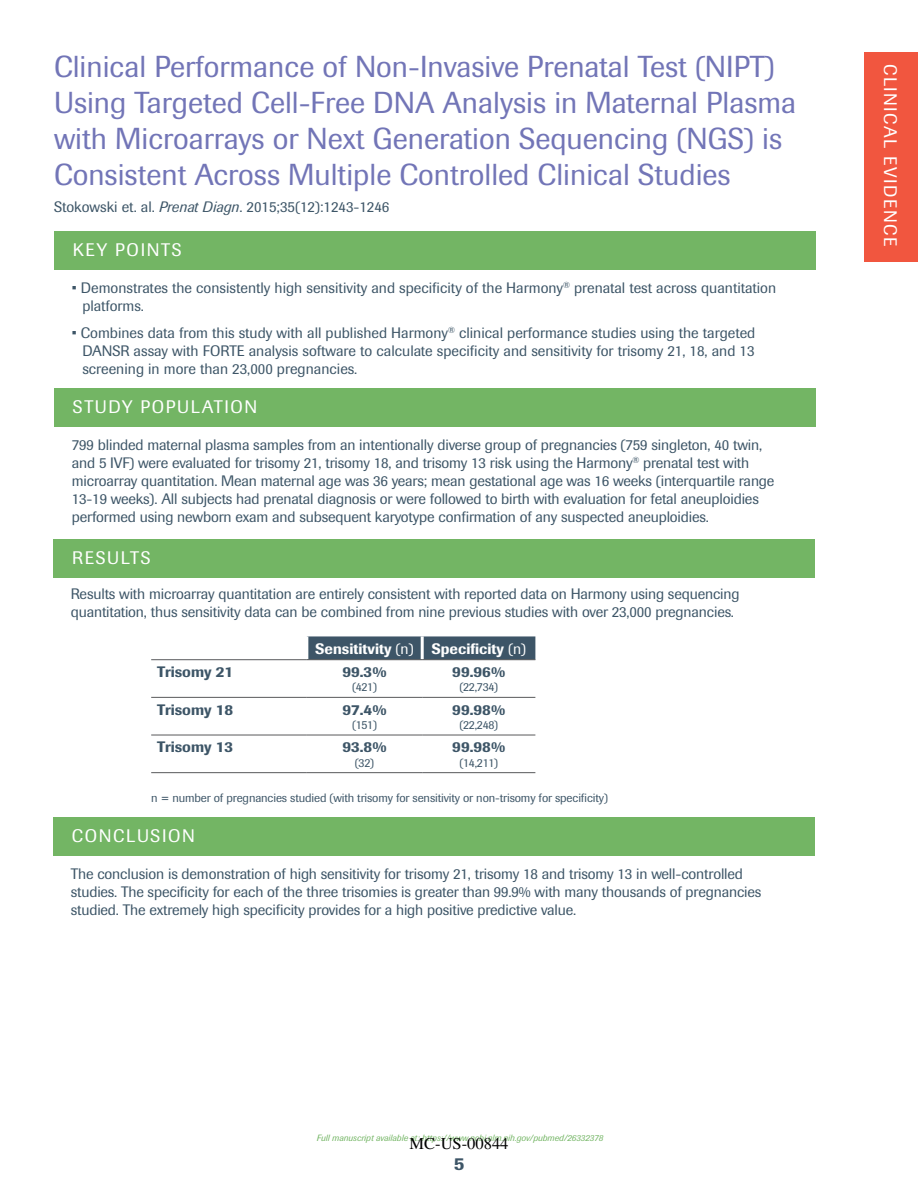
<style>
.page{position:relative;width:918px;height:1188px;background:#fff}
.page>*{position:absolute;margin:0;border:0;box-sizing:border-box;transform-origin:0 0}
.t1{font:30px/36px "Imago";color:#7275b7}
.t2{font:18px "Imago";letter-spacing:.09em;color:#fff}
.t3{font:500 18px "Imago";color:#3d5567}
.t4{font:16.5px "Free Serif";color:#000}
.t5{font:15px/18px "Imago";letter-spacing:-.01em;color:#3d5567}
.t6{font:500 15px "Imago";color:#3d5567}
.t7{font:500 15px "Imago";color:#fff}
.t8{font:12px "Imago";letter-spacing:-.01em;color:#3d5567}
.t9{font:italic 9px "Imago";color:#73b564}
.s1{font-style:italic}
.s2{font-weight:400}
</style>
<div class="page">
<div style="left:864px;top:52px;width:54px;height:210px;background:#f1563f"></div>
<div style="left:54px;top:231px;width:761px;height:38px;background:#73b564"></div>
<div style="left:54px;top:389px;width:761px;height:38px;background:#73b564"></div>
<div style="left:53px;top:539px;width:762px;height:39px;background:#73b564"></div>
<div style="left:308px;top:636px;width:227px;height:23px;background:#3d5567"></div>
<hr style="left:421px;top:636px;width:3px;height:23px;background:#fff">
<hr style="left:151px;top:659px;width:156px;height:1px;background:#58595b">
<hr style="left:307px;top:659px;width:115px;height:1px;background:#58595b">
<hr style="left:422px;top:659px;width:113px;height:1px;background:#58595b">
<hr style="left:151px;top:697px;width:156px;height:1px;background:#58595b">
<hr style="left:307px;top:697px;width:115px;height:1px;background:#58595b">
<hr style="left:422px;top:697px;width:113px;height:1px;background:#58595b">
<hr style="left:151px;top:735px;width:156px;height:1px;background:#58595b">
<hr style="left:307px;top:735px;width:115px;height:1px;background:#58595b">
<hr style="left:422px;top:735px;width:113px;height:1px;background:#58595b">
<hr style="left:151px;top:772px;width:156px;height:1px;background:#58595b">
<hr style="left:307px;top:772px;width:115px;height:1px;background:#58595b">
<hr style="left:422px;top:772px;width:113px;height:1px;background:#58595b">
<div style="left:53px;top:818px;width:761px;height:38px;background:#73b564"></div>
<h1 class="t1" style="left:54px;top:48px;width:744px">Clinical Performance of Non-Invasive Prenatal Test (NIPT)<br>Using Targeted Cell-Free DNA Analysis in Maternal Plasma with Microarrays or Next Generation Sequencing (NGS) is Consistent Across Multiple Controlled Clinical Studies</h1>
<p class="t5" style="left:54px;top:197px;width:337px">Stokowski et. al. <span class="s1">Prenat Diagn</span>. 2015;35(12):1243-1246</p>
<p class="t2" style="left:73px;top:238px;width:110px">KEY POINTS</p>
<p class="t5" style="left:82px;top:278px;width:695px;text-indent:-11px">• Demonstrates the consistently high sensitivity and specificity of the Harmony<sup>®</sup> prenatal test across quantitation platforms.</p>
<p class="t5" style="left:82px;top:323px;width:675px;text-align:justify;text-indent:-11px">• Combines data from this study with all published Harmony<sup>®</sup> clinical performance studies using the targeted DANSR assay with FORTE analysis software to calculate specificity and sensitivity for trisomy 21, 18, and 13 screening in more than 23,000 pregnancies.</p>
<p class="t2" style="left:73px;top:395px;width:186px">STUDY POPULATION</p>
<p class="t5" style="left:72px;top:435px;width:704px">799 blinded maternal plasma samples from an intentionally diverse group of pregnancies (759 singleton, 40 twin, and 5 IVF) were evaluated for trisomy 21, trisomy 18, and trisomy 13 risk using the Harmony<sup>®</sup> prenatal test with microarray quantitation. Mean maternal age was 36 years; mean gestational age was 16 weeks (interquartile range 13-19 weeks). All subjects had prenatal diagnosis or were followed to birth with evaluation for fetal aneuploidies performed using newborn exam and subsequent karyotype confirmation of any suspected aneuploidies.</p>
<p class="t2" style="left:72px;top:546px;width:80px">RESULTS</p>
<p class="t5" style="left:71px;top:585px;width:670px">Results with microarray quantitation are entirely consistent with reported data on Harmony using sequencing quantitation, thus sensitivity data can be combined from nine previous studies with over 23,000 pregnancies.</p>
<p class="t7" style="left:315px;top:639px;width:212px">Sensititvity <span class="s2">(n)</span> Specificity <span class="s2">(n)</span></p>
<p class="t6" style="left:157px;top:662px;width:78px">Trisomy 21</p>
<p class="t6" style="left:342px;top:662px;width:46px">99.3%</p>
<p class="t8" style="left:352px;top:679px;width:27px">(421)</p>
<p class="t6" style="left:157px;top:700px;width:78px">Trisomy 18</p>
<p class="t6" style="left:342px;top:700px;width:46px">97.4%</p>
<p class="t8" style="left:352px;top:717px;width:27px">(151)</p>
<p class="t6" style="left:452px;top:662px;width:54px">99.96%</p>
<p class="t8" style="left:459px;top:679px;width:40px">(22,734)</p>
<p class="t6" style="left:452px;top:700px;width:54px">99.98%</p>
<p class="t8" style="left:459px;top:717px;width:40px">(22,248)</p>
<p class="t6" style="left:157px;top:737px;width:78px">Trisomy 13</p>
<p class="t6" style="left:342px;top:737px;width:46px">93.8%</p>
<p class="t8" style="left:355px;top:755px;width:21px">(32)</p>
<p class="t6" style="left:452px;top:737px;width:54px">99.98%</p>
<p class="t8" style="left:459px;top:755px;width:40px">(14,211)</p>
<p class="t8" style="left:151px;top:790px;width:458px">n = number of pregnancies studied (with trisomy for sensitivity or non-trisomy for specificity)</p>
<p class="t2" style="left:72px;top:824px;width:124px">CONCLUSION</p>
<p class="t5" style="left:71px;top:864px;width:692px">The conclusion is demonstration of high sensitivity for trisomy 21, trisomy 18 and trisomy 13 in well-controlled studies. The specificity for each of the three trisomies is greater than 99.9% with many thousands of pregnancies studied. The extremely high specificity provides for a high positive predictive value.</p>
<p class="t9" style="left:317px;top:1132px;width:288px">Full manuscript available at: https://www.ncbi.nlm.nih.gov/pubmed/26332378</p>
<p class="t4" style="left:410px;top:1136px;width:100px">MC-US-00844</p>
<p class="t3" style="left:454px;top:1152px;width:12px">5</p>
<p class="t2" style="left:902px;top:64px;width:184px;rotate:90deg">CLINICAL EVIDENCE</p>
</div>
